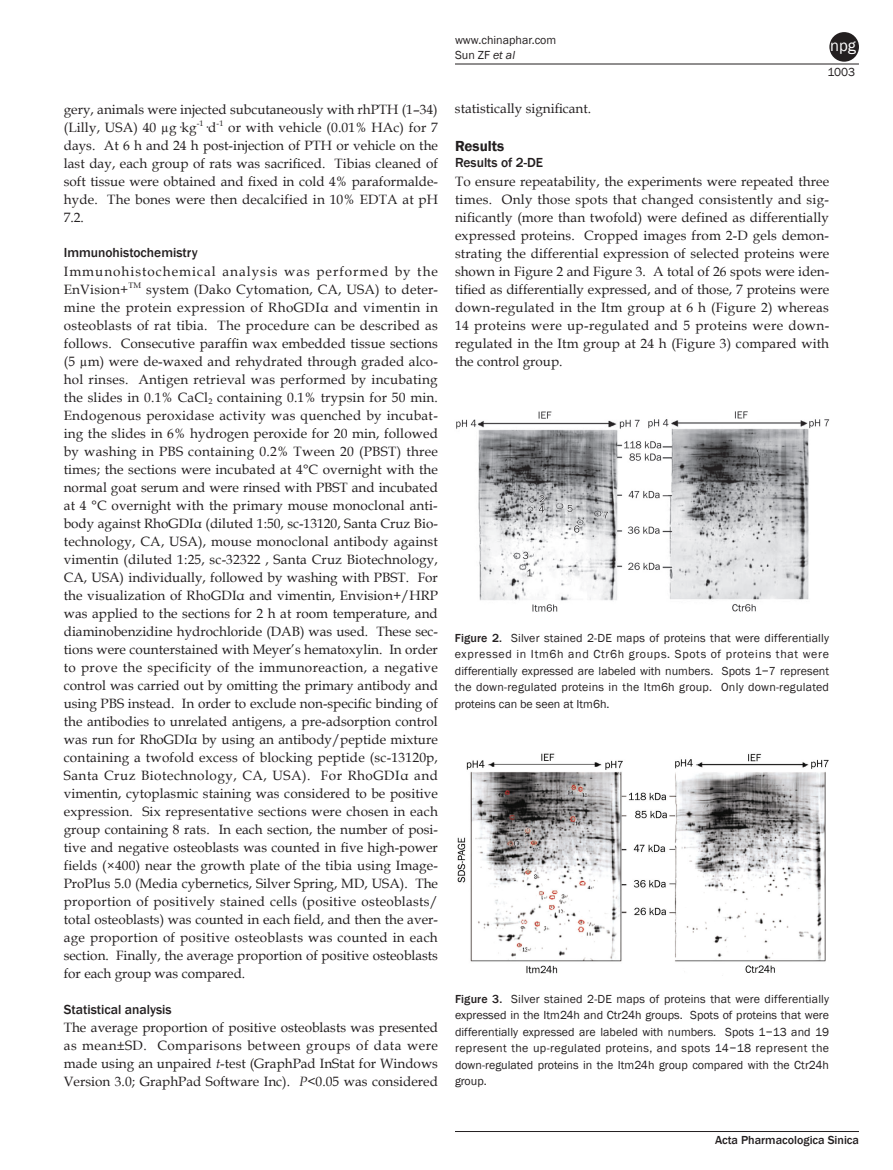
<style>
.page{position:relative;width:893px;height:1170px;background:#fff}
.page>*{position:absolute;margin:0;border:0;box-sizing:border-box;transform-origin:0 0}
.t1{font:16.5px "Franklin Gothic";color:#fff}
.t2{font:600 15px "Franklin Gothic";color:#231f20}
.t3{font:13.5px/18px "Book Antiqua";color:#231f20;text-align:justify}
.t4{font:500 13.5px "Franklin Gothic";color:#231f20}
.t5{font:12px/16.5px "Franklin Gothic";color:#231f20;text-align:justify}
.t6{font:500 12px "Franklin Gothic";color:#231f20}
.s1{font-style:italic}
.s2{font-weight:500}
</style>
<div class="page">
<hr style="left:455px;top:64px;width:404px;height:1px;background:#231f20">
<hr style="left:455px;top:1131px;width:404px;height:1px;background:#231f20">
<div style="left:829px;top:32px;width:30px;height:30px;background:#231f20;border-radius:50%"></div>
<img style="left:456px;top:411px;width:373px;height:201px">
<img style="left:457px;top:753px;width:372px;height:221px">
<p class="t3" style="left:64px;top:100px;width:376px">gery, animals were injected subcutaneously with rhPTH (1–34) (Lilly, USA) 40 µg·kg<sup>-1</sup>·d<sup>-1</sup> or with vehicle (0.01% HAc) for 7 days. At 6 h and 24 h post-injection of PTH or vehicle on the last day, each group of rats was sacrificed. Tibias cleaned of soft tissue were obtained and fixed in cold 4% paraformalde&shy;hyde. The bones were then decalcified in 10% EDTA at pH 7.2.</p>
<p class="t4" style="left:64px;top:244px;width:135px">Immunohistochemistry</p>
<p class="t3" style="left:64px;top:262px;width:376px">Immunohistochemical analysis was performed by the EnVision+<sup>TM</sup> system (Dako Cytomation, CA, USA) to deter&shy;mine the protein expression of RhoGDIα and vimentin in osteoblasts of rat tibia. The procedure can be described as follows. Consecutive paraffin wax embedded tissue sections (5 µm) were de-waxed and rehydrated through graded alco&shy;hol rinses. Antigen retrieval was performed by incubating the slides in 0.1% CaCl<sub>2</sub> containing 0.1% trypsin for 50 min.<br>Endogenous peroxidase activity was quenched by incubat&shy;ing the slides in 6% hydrogen peroxide for 20 min, followed by washing in PBS containing 0.2% Tween 20 (PBST) three times; the sections were incubated at 4°C overnight with the normal goat serum and were rinsed with PBST and incubated at 4 °C overnight with the primary mouse monoclonal anti&shy;body against RhoGDIα (diluted 1:50, sc-13120, Santa Cruz Bio&shy;technology, CA, USA), mouse monoclonal antibody against vimentin (diluted 1:25, sc-32322 , Santa Cruz Biotechnology, CA, USA) individually, followed by washing with PBST. For the visualization of RhoGDIα and vimentin, Envision+/HRP was applied to the sections for 2 h at room temperature, and diaminobenzidine hydrochloride (DAB) was used. These sec&shy;tions were counterstained with Meyer’s hematoxylin. In order to prove the specificity of the immunoreaction, a negative control was carried out by omitting the primary antibody and using PBS instead. In order to exclude non-specific binding of the antibodies to unrelated antigens, a pre-adsorption control was run for RhoGDIα by using an antibody/peptide mixture containing a twofold excess of blocking peptide (sc-13120p, Santa Cruz Biotechnology, CA, USA). For RhoGDIα and vimentin, cytoplasmic staining was considered to be positive expression. Six representative sections were chosen in each group containing 8 rats. In each section, the number of posi&shy;tive and negative osteoblasts was counted in five high-power fields (×400) near the growth plate of the tibia using Image-ProPlus 5.0 (Media cybernetics, Silver Spring, MD, USA). The proportion of positively stained cells (positive osteoblasts/ total osteoblasts) was counted in each field, and then the aver&shy;age proportion of positive osteoblasts was counted in each section. Finally, the average proportion of positive osteoblasts for each group was compared.</p>
<p class="t4" style="left:64px;top:1000px;width:109px">Statistical analysis</p>
<p class="t3" style="left:64px;top:1017px;width:376px">The average proportion of positive osteoblasts was presented as mean±SD. Comparisons between groups of data were made using an unpaired <span class="s1">t</span>-test (GraphPad InStat for Windows Version 3.0; GraphPad Software Inc). <span class="s1">P</span>&lt;0.05 was considered</p>
<p class="t5" style="left:455px;top:32px;width:103px;line-height:15px">www.chinaphar.com<br>Sun ZF <span class="s1">et al</span></p>
<p class="t1" style="left:830px;top:35px;width:27px">npg</p>
<p class="t5" style="left:827px;top:64px;width:29px">1003</p>
<p class="t3" style="left:455px;top:99px;width:138px">statistically significant.</p>
<p class="t2" style="left:455px;top:136px;width:51px">Results</p>
<p class="t4" style="left:455px;top:154px;width:90px">Results of 2-DE</p>
<p class="t3" style="left:455px;top:172px;width:376px">To ensure repeatability, the experiments were repeated three times. Only those spots that changed consistently and sig&shy;nificantly (more than twofold) were defined as differentially expressed proteins. Cropped images from 2-D gels demon&shy;strating the differential expression of selected proteins were shown in Figure 2 and Figure 3. A total of 26 spots were iden&shy;tified as differentially expressed, and of those, 7 proteins were down-regulated in the Itm group at 6 h (Figure 2) whereas 14 proteins were up-regulated and 5 proteins were down&shy;regulated in the Itm group at 24 h (Figure 3) compared with the control group.</p>
<p class="t5" style="left:455px;top:630px;width:376px"><span class="s2">Figure 2.</span> Silver stained 2-DE maps of proteins that were differentially expressed in Itm6h and Ctr6h groups. Spots of proteins that were differentially expressed are labeled with numbers. Spots 1−7 represent the down-regulated proteins in the Itm6h group. Only down-regulated proteins can be seen at Itm6h.</p>
<p class="t5" style="left:455px;top:990px;width:376px"><span class="s2">Figure 3.</span> Silver stained 2-DE maps of proteins that were differentially expressed in the Itm24h and Ctr24h groups. Spots of proteins that were differentially expressed are labeled with numbers. Spots 1−13 and 19 represent the up-regulated proteins, and spots 14−18 represent the down-regulated proteins in the Itm24h group compared with the Ctr24h group.</p>
<p class="t6" style="left:715px;top:1132px;width:145px">Acta Pharmacologica Sinica</p>
</div>
